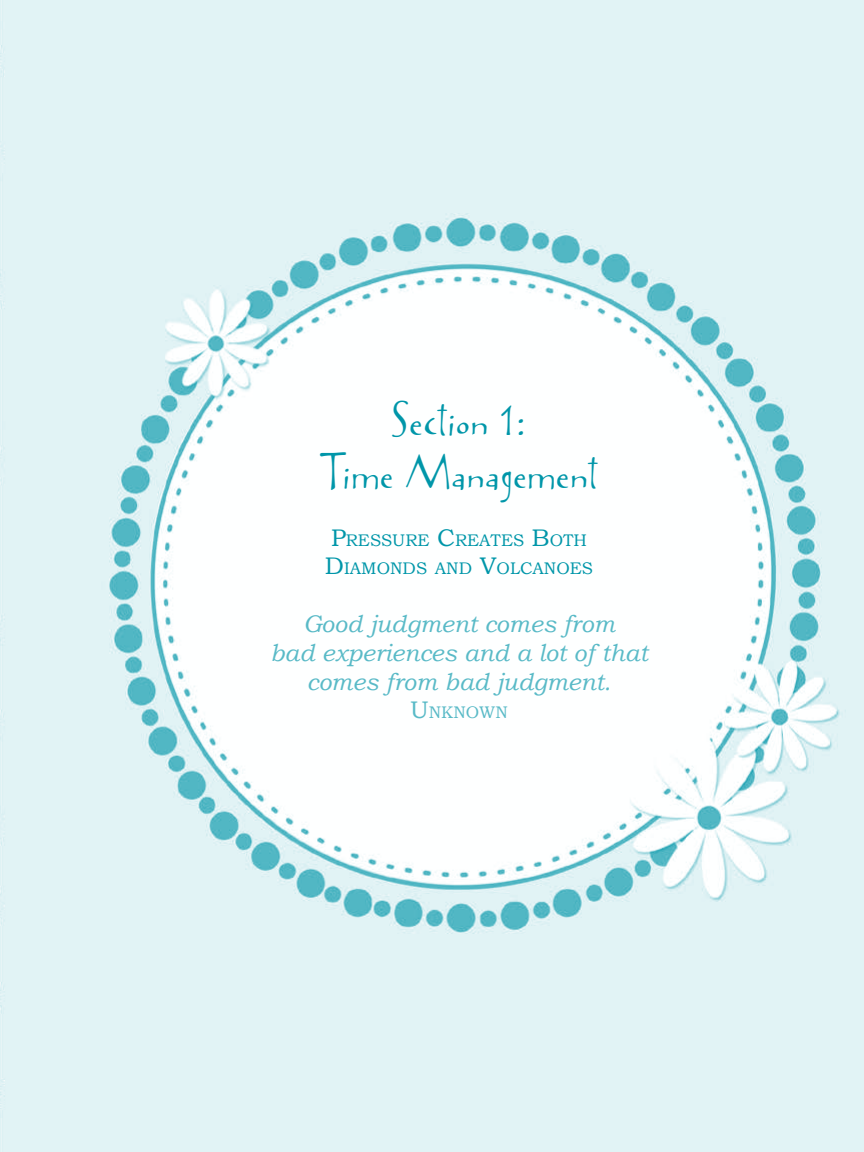
<style>
.page{position:relative;width:864px;height:1152px;background:#fff}
.page>*{position:absolute;margin:0;border:0;box-sizing:border-box;transform-origin:0 0}
.t1{font:44px/52.8px "Avril";color:#0096a9;text-align:center}
.t2{font:italic 24px/28.8px "Bookman Old Style";color:#59bac7;text-align:center}
.t3{font:16.8px/28.8px "Bookman Old Style";color:#0096a9;text-align:center}
.t4{font:16.8px "Bookman Old Style";color:#59bac7}
.s1{font-size:24px}
</style>
<div class="page">
<img style="left:0;top:0;width:864px;height:1152px">
<h1 class="t1" style="left:320px;top:394px;width:279px">Section 1:<br>Time Management</h1>
<p class="t3" style="left:325px;top:525px;width:270px"><span class="s1">P</span>RESSURE <span class="s1">C</span>REATES <span class="s1">B</span>OTH<br><span class="s1">D</span>IAMONDS AND <span class="s1">V</span>OLCANOES</p>
<p class="t2" style="left:270px;top:609px;width:379px">Good judgment comes from<br>bad experiences and a lot of that comes from bad judgment.</p>
<p class="t4" style="left:410px;top:703px;width:99px"><span class="s1">U</span>NKNOWN</p>
</div>
